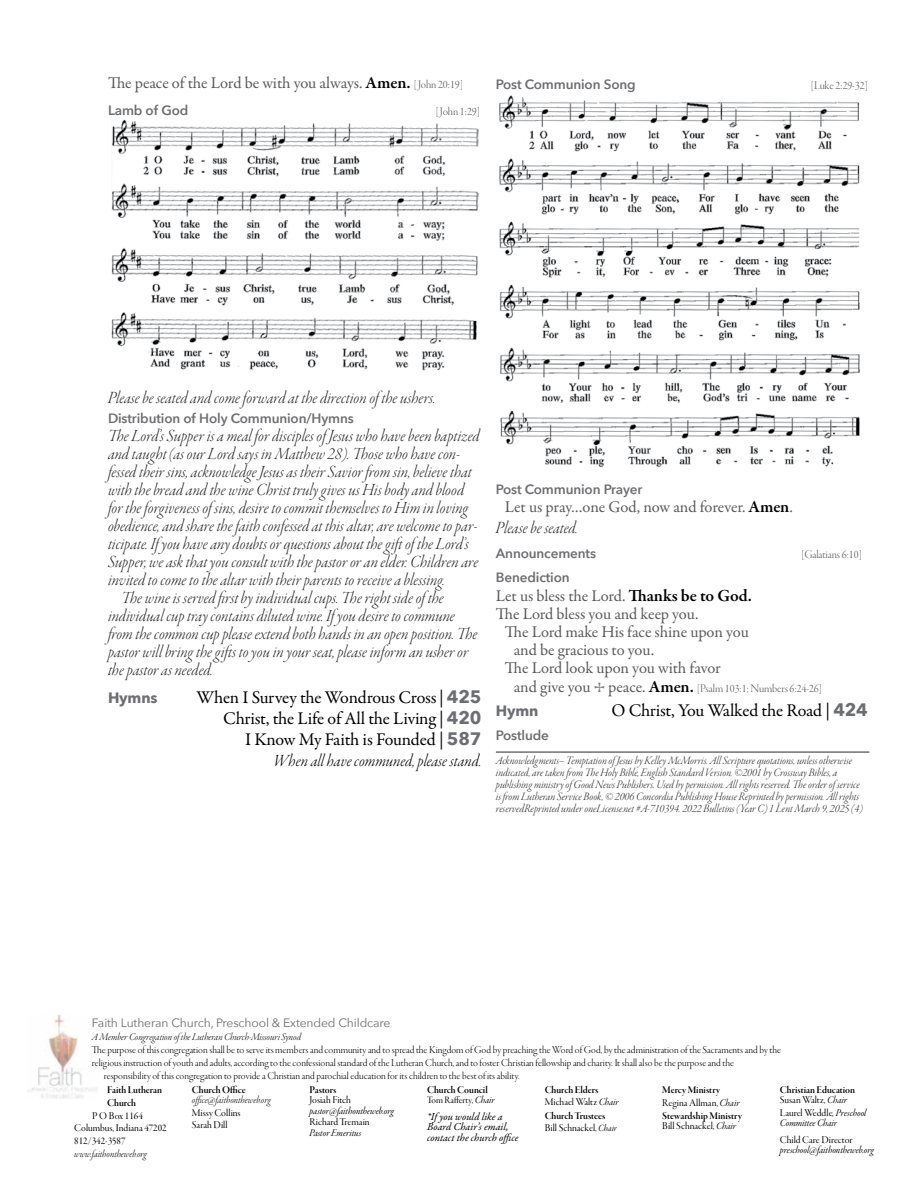
<style>
.page{position:relative;width:918px;height:1188px;background:#fff}
.page>*{position:absolute;margin:0;border:0;box-sizing:border-box;transform-origin:0 0}
.t1{font:18px "Garamond Premr Pro Lt It Disp";color:#292829}
.t2{font:18px/21px "Garamond Premr Pro";letter-spacing:-.015em;color:#000;text-align:right}
.t3{font:18px "Garamond Premr Pro Lt It Disp";color:#000}
.t4{font:16.5px "Garamond Premr Pro";letter-spacing:-.005em;color:#58595b}
.t5{font:700 15px "Avenir Next";letter-spacing:-.01em;color:#6d6e71}
.t6{font:600 13.5px "Avenir Next";letter-spacing:-.01em;color:#6d6e71}
.t7{font:12.15px "Avenir Next";letter-spacing:-.01em;color:#6d6e71}
.t8{font:12px/12px "Garamond Premr Pro Lt It Disp";color:#292829}
.t9{font:12px "Garamond Premr Pro Lt Disp";letter-spacing:-.01em;color:#58595b}
.t10{font:10.8px "Garamond Premr Pro Lt Disp";color:#000}
.t11{font:10.8px/12.9px "Garamond Premr Pro Disp";color:#000}
.t12{font:10.8px/12.9px "Garamond Premr Pro Smbd Disp";color:#000}
.t13{font:10.8px "Garamond Premr Pro Lt It Disp";color:#000}
.t14{font:10.8px "Garamond Premr Pro It Disp";color:#000}
.t15{font:italic 10.8px/10.8px "Garamond Premr Pro";color:#000}
.t16{font:10.05px "Garamond Premr Pro Disp";color:#000}
.s1{font-weight:600;font-size:17.25px;color:#000}
.s2{font-family:"Garamond Premr Pro Lt Disp";font-size:12px}
.s3{font-family:"Avenir Next";font-weight:700;color:#6d6e71}
.s4{font-family:"Garamond Premr Pro";font-size:16.5px}
.s5{font-family:"Garamond Premr Pro";font-weight:600;font-size:17.25px;color:#000}
.s6{font-family:"Garamond Premr Pro It Disp";font-size:10.8px}
.s7{font-family:"Garamond Premr Pro It Disp"}
.s8{font-size:10.05px}
.s9{font-family:"Garamond Premr Pro It Disp";font-size:10.05px}
</style>
<div class="page">
<hr style="left:496px;top:752px;width:373px;height:1px;background:#292829">
<img style="left:499px;top:96px;width:361px;height:372px">
<img style="left:111px;top:119px;width:367px;height:252px">
<img style="left:27px;top:1015px;width:70px;height:84px">
<p class="t4" style="left:108px;top:72px;width:357px">The peace of the Lord be with you always. <span class="s1">Amen.</span> <span class="s2">[John 20:19]</span></p>
<p class="t6" style="left:108px;top:98px;width:82px">Lamb of God</p>
<p class="t9" style="left:436px;top:104px;width:46px">[John 1:29]</p>
<p class="t6" style="left:496px;top:72px;width:141px">Post Communion Song</p>
<p class="t9" style="left:811px;top:78px;width:58px">[Luke 2:29-32]</p>
<p class="t1" style="left:108px;top:388px;width:329px">Please be seated and come forward at the direction of the ushers.</p>
<p class="t6" style="left:108px;top:406px;width:247px">Distribution of Holy Communion/Hymns</p>
<p class="t1" style="left:108px;top:426px;width:373px">The Lord’s Supper is a meal for disciples of Jesus who have been baptized</p>
<p class="t1" style="left:108px;top:444px;width:354px">and taught (as our Lord says in Matthew 28). Those who have con-</p>
<p class="t1" style="left:108px;top:462px;width:365px">fessed their sins, acknowledge Jesus as their Savior from sin, believe that</p>
<p class="t1" style="left:108px;top:480px;width:358px">with the bread and the wine Christ truly gives us His body and blood</p>
<p class="t1" style="left:108px;top:498px;width:362px">for the forgiveness of sins, desire to commit themselves to Him in loving</p>
<p class="t1" style="left:108px;top:516px;width:371px">obedience, and share the faith confessed at this altar, are welcome to par-</p>
<p class="t1" style="left:108px;top:534px;width:362px">ticipate. If you have any doubts or questions about the giftof the Lord’s</p>
<p class="t1" style="left:108px;top:552px;width:372px">Supper, we ask that you consult with the pastor or an elder. Children are</p>
<p class="t1" style="left:108px;top:570px;width:338px">invited to come to the altar with their parents to receive a blessing.</p>
<p class="t1" style="left:122px;top:588px;width:324px">The wine is served first by individual cups. The right side of the</p>
<p class="t1" style="left:108px;top:606px;width:348px">individual cup tray contains diluted wine. If you desire to commune</p>
<p class="t1" style="left:108px;top:624px;width:371px">from the common cup please extend both hands in an open position. The</p>
<p class="t1" style="left:108px;top:642px;width:362px">pastor will bring the gifts to you in your seat, please inform an usher or</p>
<p class="t1" style="left:108px;top:660px;width:107px">the pastor as needed.</p>
<p class="t5" style="left:108px;top:685px;width:51px">Hymns</p>
<p class="t2" style="left:196px;top:688px;width:287px">When I Survey the Wondrous Cross | <span class="s3">425<br></span>Christ, the Life of All the Living | <span class="s3">420<br></span>I Know My Faith is Founded | <span class="s3">587</span></p>
<p class="t3" style="left:274px;top:751px;width:209px">When all have communed, please stand.</p>
<p class="t6" style="left:496px;top:477px;width:148px">Post Communion Prayer</p>
<p class="t4" style="left:505px;top:497px;width:289px">Let us pray…one God, now and forever. <span class="s1">Amen</span>.</p>
<p class="t1" style="left:496px;top:518px;width:84px">Please be seated.</p>
<p class="t6" style="left:496px;top:542px;width:102px">Announcements</p>
<p class="t9" style="left:801px;top:548px;width:62px">[Galatians 6:10]</p>
<p class="t6" style="left:496px;top:566px;width:75px">Benediction</p>
<p class="t4" style="left:496px;top:586px;width:258px">Let us bless the Lord. <span class="s1">Thanks be to God.</span></p>
<p class="t4" style="left:496px;top:604px;width:204px">The Lord bless you and keep you.</p>
<p class="t4" style="left:505px;top:622px;width:246px">The Lord make His face shine upon you</p>
<p class="t4" style="left:514px;top:640px;width:142px">and be gracious to you.</p>
<p class="t4" style="left:505px;top:658px;width:217px">The Lord look upon you with favor</p>
<p class="t9" style="left:514px;top:681px;width:310px"><span class="s4">and give you peace.</span> <span class="s5">Amen.</span> [Psalm 103:1; Numbers 6:24-26]</p>
<p class="t5" style="left:496px;top:697px;width:44px">Hymn</p>
<p class="t2" style="left:611px;top:700px;width:258px">O Christ, You Walked the Road | <span class="s3">424</span></p>
<p class="t6" style="left:496px;top:724px;width:55px">Postlude</p>
<p class="t8" style="left:496px;top:755px;width:368px">Acknowledgments– Temptation of Jesus by Kelley McMorris. All Scripture quotations, unless otherwise indicated, are taken from The Holy Bible, English Standard Version. ©2001 by Crossway Bibles, a publishing ministry of Good News Publishers. Used by permission. All rights reserved. The order of service is from Lutheran Service Book, © 2006 Concordia Publishing House Reprinted by permission. All rights reservedReprinted under oneLicense.net #A-710394. 2022 Bulletins (Year C) 1 Lent March 9, 2025 (4)</p>
<p class="t7" style="left:92px;top:1013px;width:300px">Faith Lutheran Church, Preschool &amp; Extended Childcare</p>
<p class="t13" style="left:92px;top:1031px;width:211px">A Member Congregation of the Lutheran Church-Missouri Synod</p>
<p class="t10" style="left:92px;top:1044px;width:691px">The purpose of this congregation shall be to serve its members and community and to spread the Kingdom of God by preaching the Word of God, by the administration of the Sacraments and by the</p>
<p class="t10" style="left:92px;top:1057px;width:644px">religious instruction of youth and adults, according to the confessional standard of the Lutheran Church, and to foster Christian fellowship and charity. It shall also be the purpose and the</p>
<p class="t10" style="left:104px;top:1070px;width:417px">responsibility of this congregation to provide a Christian and parochial education for its children to the best of its ability.</p>
<p class="t12" style="left:107px;top:1083px;width:56px">Faith Lutheran<br>Church</p>
<p class="t11" style="left:74px;top:1109px;width:94px;text-indent:18px">P O Box 1164<br>Columbus, Indiana 47202<br>812/342-3587</p>
<p class="t13" style="left:74px;top:1148px;width:74px">www.faithontheweb.org</p>
<p class="t12" style="left:192px;top:1083px;width:55px">Church Office</p>
<p class="t13" style="left:192px;top:1095px;width:81px">office@faithontheweb.org</p>
<p class="t11" style="left:192px;top:1107px;width:50px;line-height:12.1px">Missy Collins<br>Sarah Dill</p>
<p class="t12" style="left:427px;top:1083px;width:62px">Church Council</p>
<p class="t16" style="left:427px;top:1095px;width:69px">Tom Rafferty, <span class="s6">Chair</span></p>
<p class="t15" style="left:427px;top:1111px;width:93px">*If you would like a<br>Board Chair’s email, contact the church office</p>
<p class="t12" style="left:545px;top:1083px;width:55px">Church Elders</p>
<p class="t11" style="left:545px;top:1095px;width:76px">Michael Waltz <span class="s7">Chair</span></p>
<p class="t12" style="left:545px;top:1110px;width:62px">Church Trustees</p>
<p class="t11" style="left:545px;top:1121px;width:74px">Bill Schnackel<span class="s8">,</span> <span class="s9">Chair</span></p>
<p class="t12" style="left:780px;top:1083px;width:77px">Christian Education</p>
<p class="t11" style="left:780px;top:1094px;width:88px;line-height:12.1px">Susan Waltz, <span class="s7">Chair<br></span>Laurel Weddle<span class="s7">, Preschool</span></p>
<p class="t14" style="left:780px;top:1117px;width:59px">Committee Chair</p>
<p class="t11" style="left:780px;top:1133px;width:74px">Child Care Director</p>
<p class="t14" style="left:780px;top:1144px;width:96px">preschool@faithontheweb.org</p>
<p class="t12" style="left:309px;top:1083px;width:28px">Pastors</p>
<p class="t11" style="left:309px;top:1094px;width:43px">Josiah Fitch</p>
<p class="t14" style="left:309px;top:1105px;width:86px">pastor@faithontheweb.org</p>
<p class="t11" style="left:309px;top:1116px;width:62px">Richard Tremain</p>
<p class="t14" style="left:309px;top:1127px;width:53px">Pastor Emeritus</p>
<p class="t12" style="left:662px;top:1083px;width:59px">Mercy Ministry</p>
<p class="t11" style="left:662px;top:1096px;width:79px">Regina Allman, <span class="s7">Chair</span></p>
<p class="t12" style="left:662px;top:1109px;width:81px">Stewardship Ministry</p>
<p class="t11" style="left:662px;top:1120px;width:75px">Bill Schnackel, <span class="s7">Chair</span></p>
</div>
